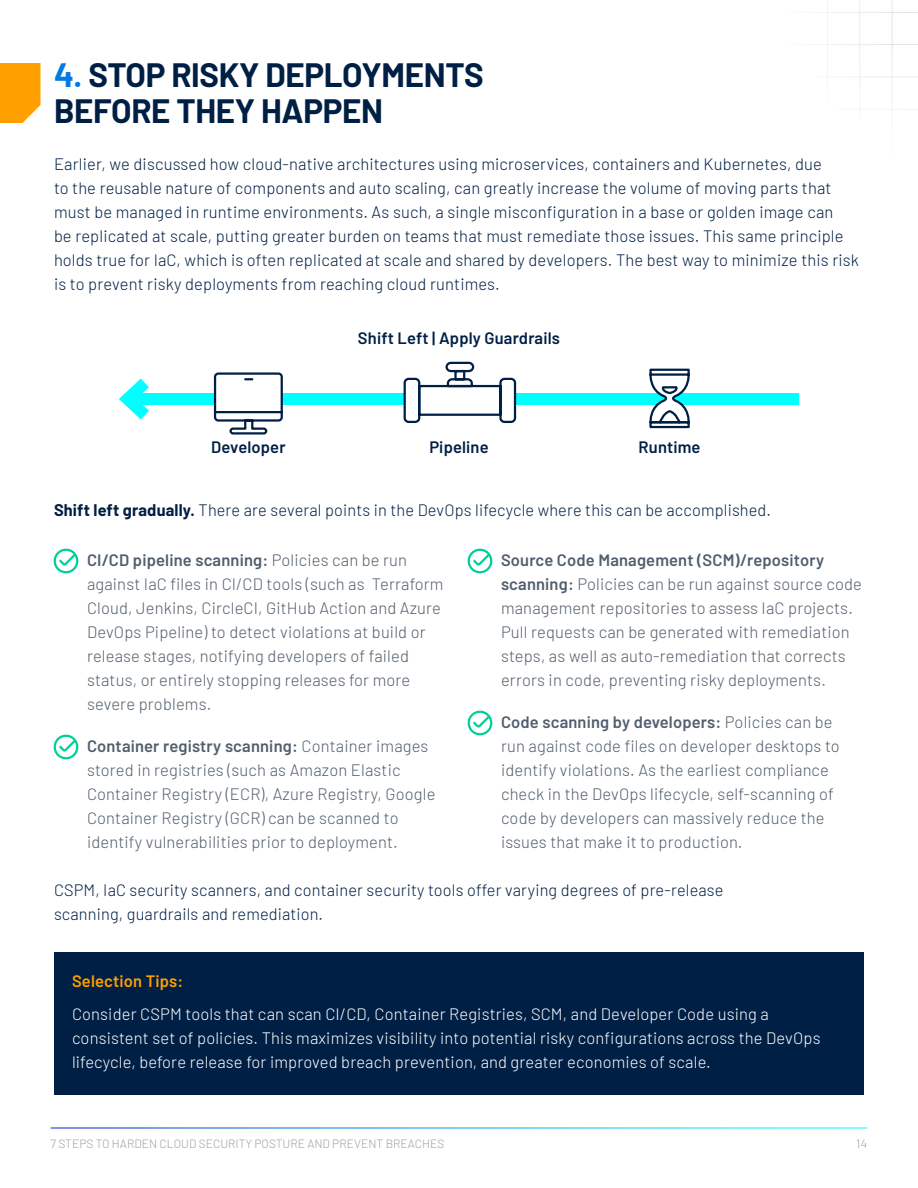
<style>
.page{position:relative;width:918px;height:1188px;background:#fff}
.page>*{position:absolute;margin:0;border:0;box-sizing:border-box;transform-origin:0 0}
.t1{font:700 33px/36px "Barlow";letter-spacing:-.01em;color:#001f45}
.t2{font:300 16.5px/24px "Barlow";letter-spacing:.01em;color:#515e6d}
.t3{font:300 16.5px/24px "Barlow";letter-spacing:.01em;color:#001f45}
.t4{font:300 16.5px/24px "Barlow";letter-spacing:.01em;color:#fff}
.t5{font:600 16.5px "Barlow";letter-spacing:.01em;color:#001f45}
.t6{font:600 16.5px "Barlow";letter-spacing:.01em;color:#ff9f00}
.t7{font:300 12px "Barlow";color:#9d9fa2}
.s1{color:#007be4}
.s2{font-weight:700}
.s3{font-weight:600}
</style>
<div class="page">
<div style="left:54px;top:952px;width:810px;height:143px;background:#001f45"></div>
<div style="left:128px;top:393px;width:671px;height:12px;background:#0ff"></div>
<svg style="left:119px;top:378px;width:30px;height:42px"></svg>
<svg style="left:213px;top:372px;width:70px;height:63px"></svg>
<svg style="left:649px;top:368px;width:41px;height:61px"></svg>
<svg style="left:403px;top:361px;width:114px;height:62px"></svg>
<svg style="left:0;top:63px;width:40px;height:60px;background:#ffa510"></svg>
<hr style="left:778px;top:12px;width:49px;height:1px;background:#dbdbdb">
<hr style="left:828px;top:12px;width:31px;height:1px;background:#dbdbdb">
<hr style="left:860px;top:12px;width:32px;height:1px;background:#dbdbdb">
<hr style="left:778px;top:44px;width:49px;height:1px;background:#dbdbdb">
<hr style="left:828px;top:44px;width:31px;height:1px;background:#dbdbdb">
<hr style="left:860px;top:44px;width:32px;height:1px;background:#dbdbdb">
<hr style="left:860px;top:109px;width:32px;height:1px;background:#dbdbdb">
<hr style="left:828px;top:77px;width:31px;height:1px;background:#dbdbdb">
<hr style="left:860px;top:77px;width:32px;height:1px;background:#dbdbdb">
<hr style="left:892px;top:110px;width:1px;height:48px;background:#dbdbdb">
<hr style="left:892px;top:77px;width:1px;height:32px;background:#dbdbdb">
<hr style="left:892px;top:45px;width:1px;height:32px;background:#dbdbdb">
<hr style="left:892px;top:13px;width:1px;height:31px;background:#dbdbdb">
<svg style="left:892px;top:0;width:26px;height:13px"></svg>
<svg style="left:892px;top:44px;width:26px;height:1px"></svg>
<hr style="left:827px;top:45px;width:1px;height:32px;background:#dbdbdb">
<hr style="left:827px;top:13px;width:1px;height:31px;background:#dbdbdb">
<svg style="left:827px;top:0;width:1px;height:13px"></svg>
<hr style="left:859px;top:77px;width:1px;height:32px;background:#dbdbdb">
<hr style="left:859px;top:45px;width:1px;height:32px;background:#dbdbdb">
<hr style="left:859px;top:13px;width:1px;height:31px;background:#dbdbdb">
<svg style="left:859px;top:0;width:1px;height:13px"></svg>
<div style="left:54px;top:549px;width:24px;height:24px;border:2px solid #00d095;border-radius:50%"></div>
<svg style="left:57px;top:551px;width:21px;height:17px"></svg>
<div style="left:468px;top:549px;width:24px;height:24px;border:2px solid #00d095;border-radius:50%"></div>
<svg style="left:471px;top:551px;width:21px;height:17px"></svg>
<div style="left:468px;top:711px;width:24px;height:24px;border:2px solid #00d095;border-radius:50%"></div>
<svg style="left:471px;top:713px;width:21px;height:17px"></svg>
<div style="left:54px;top:735px;width:24px;height:24px;border:2px solid #00d095;border-radius:50%"></div>
<svg style="left:57px;top:737px;width:21px;height:17px"></svg>
<h1 class="t1" style="left:54px;top:55px;width:431px"><span class="s1">4.</span> STOP RISKY DEPLOYMENTS<br>BEFORE THEY HAPPEN</h1>
<p class="t3" style="left:54px;top:150px;width:806px">Earlier, we discussed how cloud-native architectures using microservices, containers and Kubernetes, due<br>to the reusable nature of components and auto scaling, can greatly increase the volume of moving parts that must be managed in runtime environments. As such, a single misconfiguration in a base or golden image can<br>be replicated at scale, putting greater burden on teams that must remediate those issues. This same principle holds true for IaC, which is often replicated at scale and shared by developers. The best way to minimize this risk is to prevent risky deployments from reaching cloud runtimes.</p>
<p class="t5" style="left:358px;top:325px;width:204px">Shift Left | Apply Guardrails</p>
<p class="t5" style="left:211px;top:435px;width:76px">Developer</p>
<p class="t5" style="left:429px;top:435px;width:61px">Pipeline</p>
<p class="t5" style="left:639px;top:435px;width:63px">Runtime</p>
<p class="t3" style="left:54px;top:497px;width:719px"><span class="s2">Shift left gradually.</span> There are several points in the DevOps lifecycle where this can be accomplished.</p>
<p class="t2" style="left:87px;top:546px;width:358px;text-indent:-23px"><span class="s3">• CI/CD pipeline scanning:</span> Policies can be run against IaC files in CI/CD tools (such as Terraform Cloud, Jenkins, CircleCI, GitHub Action and Azure DevOps Pipeline) to detect violations at build or release stages, notifying developers of failed status, or entirely stopping releases for more severe problems.</p>
<p class="t2" style="left:87px;top:732px;width:350px;text-indent:-23px"><span class="s3">• Container registry scanning:</span> Container images stored in registries (such as Amazon Elastic Container Registry (ECR), Azure Registry, Google Container Registry (GCR) can be scanned to identify vulnerabilities prior to deployment.</p>
<p class="t2" style="left:501px;top:546px;width:363px;text-indent:-23px"><span class="s3">• Source Code Management (SCM)/repository scanning:</span> Policies can be run against source code management repositories to assess IaC projects.<br>Pull requests can be generated with remediation steps, as well as auto-remediation that corrects errors in code, preventing risky deployments.</p>
<p class="t2" style="left:501px;top:708px;width:340px;text-indent:-23px"><span class="s3">• Code scanning by developers:</span> Policies can be run against code files on developer desktops to identify violations. As the earliest compliance check in the DevOps lifecycle, self-scanning of code by developers can massively reduce the issues that make it to production.</p>
<p class="t3" style="left:54px;top:876px;width:671px">CSPM, IaC security scanners, and container security tools offer varying degrees of pre-release scanning, guardrails and remediation.</p>
<p class="t6" style="left:72px;top:969px;width:113px">Selection Tips:</p>
<p class="t4" style="left:72px;top:1001px;width:750px">Consider CSPM tools that can scan CI/CD, Container Registries, SCM, and Developer Code using a consistent set of policies. This maximizes visibility into potential risky configurations across the DevOps lifecycle, before release for improved breach prevention, and greater economies of scale.</p>
<p class="t7" style="left:51px;top:1135px;width:395px">7 STEPS TO HARDEN CLOUD SECURITY POSTURE AND PREVENT BREACHES</p>
<p class="t7" style="left:856px;top:1135px;width:13px">14</p>
</div>
